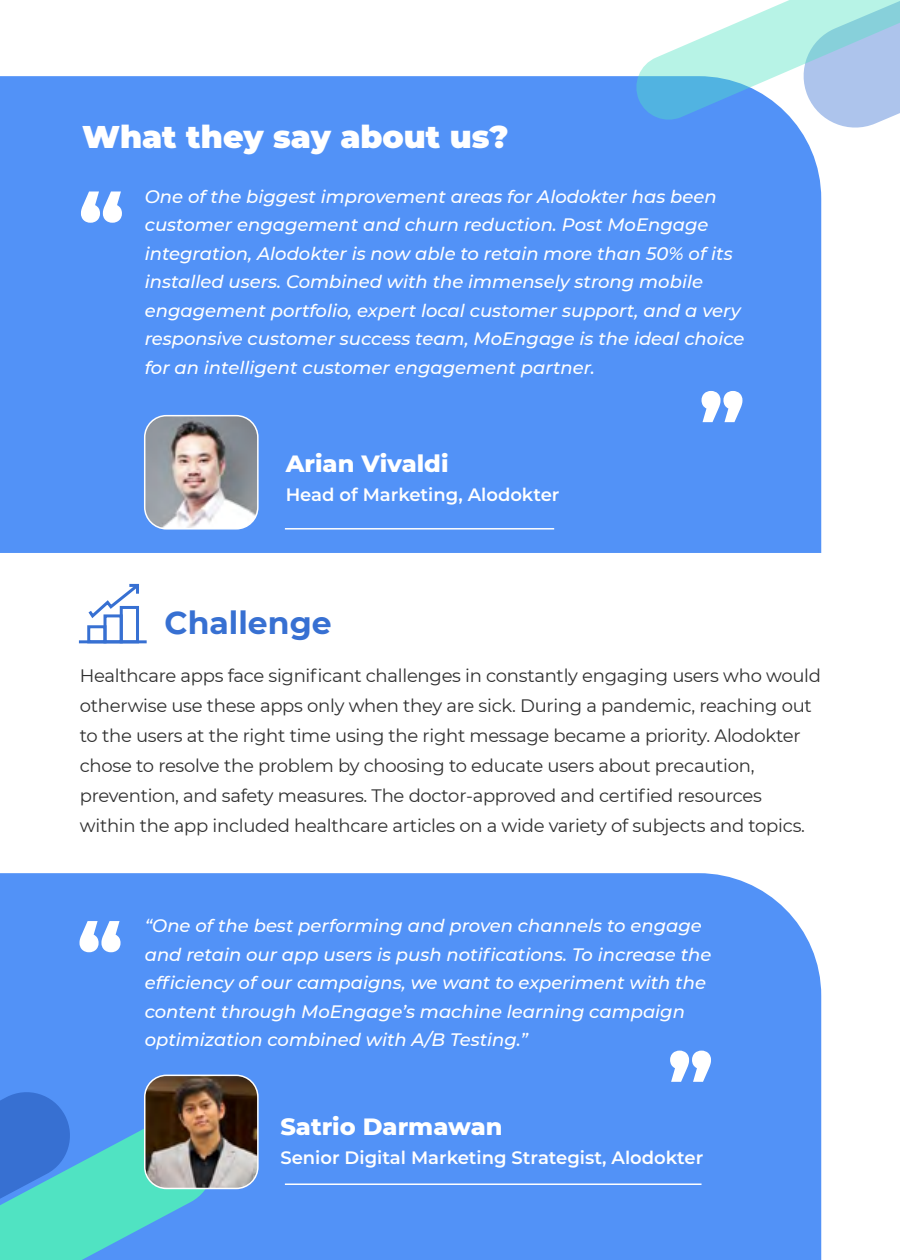
<style>
.page{position:relative;width:900px;height:1260px;background:#fff}
.page>*{position:absolute;margin:0;border:0;box-sizing:border-box;transform-origin:0 0}
.t1{font:900 31.5px "Montserrat";color:#fff}
.t2{font:700 31.5px "Montserrat";color:#3770d2}
.t3{font:800 24px "Montserrat";color:#fff}
.t4{font:italic 500 18px/28.5px "Montserrat";color:#fff}
.t5{font:18px/30px "Montserrat";letter-spacing:-.015em;color:#303030}
.t6{font:600 18px "Montserrat";color:#fff}
</style>
<div class="page">
<div style="left:0;top:873px;width:821px;height:387px;background:#5292f7"></div>
<div style="left:87px;top:625px;width:20px;height:18px;border:3px solid #3770d2"></div>
<div style="left:104px;top:614px;width:19px;height:29px;border:3px solid #3770d2"></div>
<div style="left:120px;top:606px;width:19px;height:37px;border:3px solid #3770d2"></div>
<hr style="left:79px;top:640px;width:68px;height:3px;background:#3770d2">
<svg style="left:88px;top:583px;width:51px;height:38px"></svg>
<div style="left:0;top:76px;width:821px;height:477px;background:#5292f7"></div>
<svg style="left:636px;top:0;width:264px;height:128px"></svg>
<svg style="left:80px;top:921px;width:41px;height:31px"></svg>
<svg style="left:0;top:1086px;width:220px;height:174px;background:#4cb0d8"></svg>
<svg style="left:81px;top:191px;width:41px;height:32px"></svg>
<svg style="left:702px;top:391px;width:40px;height:31px"></svg>
<svg style="left:670px;top:1051px;width:41px;height:31px"></svg>
<hr style="left:285px;top:528px;width:269px;height:2px;background:#fff">
<hr style="left:285px;top:1184px;width:417px;height:1px;background:#fff">
<img style="left:145px;top:416px;width:113px;height:113px">
<div style="left:144px;top:415px;width:115px;height:115px;border:2px solid #fff;border-radius:22px"></div>
<img style="left:145px;top:1075px;width:113px;height:113px">
<div style="left:144px;top:1075px;width:115px;height:114px;border:2px solid #fff;border-radius:22px"></div>
<h1 class="t1" style="left:82px;top:113px;width:428px">What they say about us?</h1>
<p class="t4" style="left:145px;top:182px;width:601px">One of the biggest improvement areas for Alodokter has been customer engagement and churn reduction. Post MoEngage integration, Alodokter is now able to retain more than 50% of its installed users. Combined with the immensely strong mobile engagement portfolio, expert local customer support, and a very responsive customer success team, MoEngage is the ideal choice for an intelligent customer engagement partner.</p>
<h2 class="t3" style="left:286px;top:446px;width:164px">Arian Vivaldi</h2>
<p class="t6" style="left:286px;top:482px;width:275px">Head of Marketing, Alodokter</p>
<h1 class="t2" style="left:165px;top:600px;width:169px">Challenge</h1>
<p class="t5" style="left:80px;top:660px;width:743px">Healthcare apps face significant challenges in constantly engaging users who would otherwise use these apps only when they are sick. During a pandemic, reaching out to the users at the right time using the right message became a priority. Alodokter chose to resolve the problem by choosing to educate users about precaution, prevention, and safety measures. The doctor-approved and certified resources within the app included healthcare articles on a wide variety of subjects and topics.</p>
<p class="t4" style="left:145px;top:911px;width:568px">“One of the best performing and proven channels to engage and retain our app users is push notifications. To increase the efficiency of our campaigns, we want to experiment with the content through MoEngage’s machine learning campaign optimization combined with A/B Testing.”</p>
<h2 class="t3" style="left:280px;top:1109px;width:224px">Satrio Darmawan</h2>
<p class="t6" style="left:280px;top:1144px;width:424px">Senior Digital Marketing Strategist, Alodokter</p>
</div>
